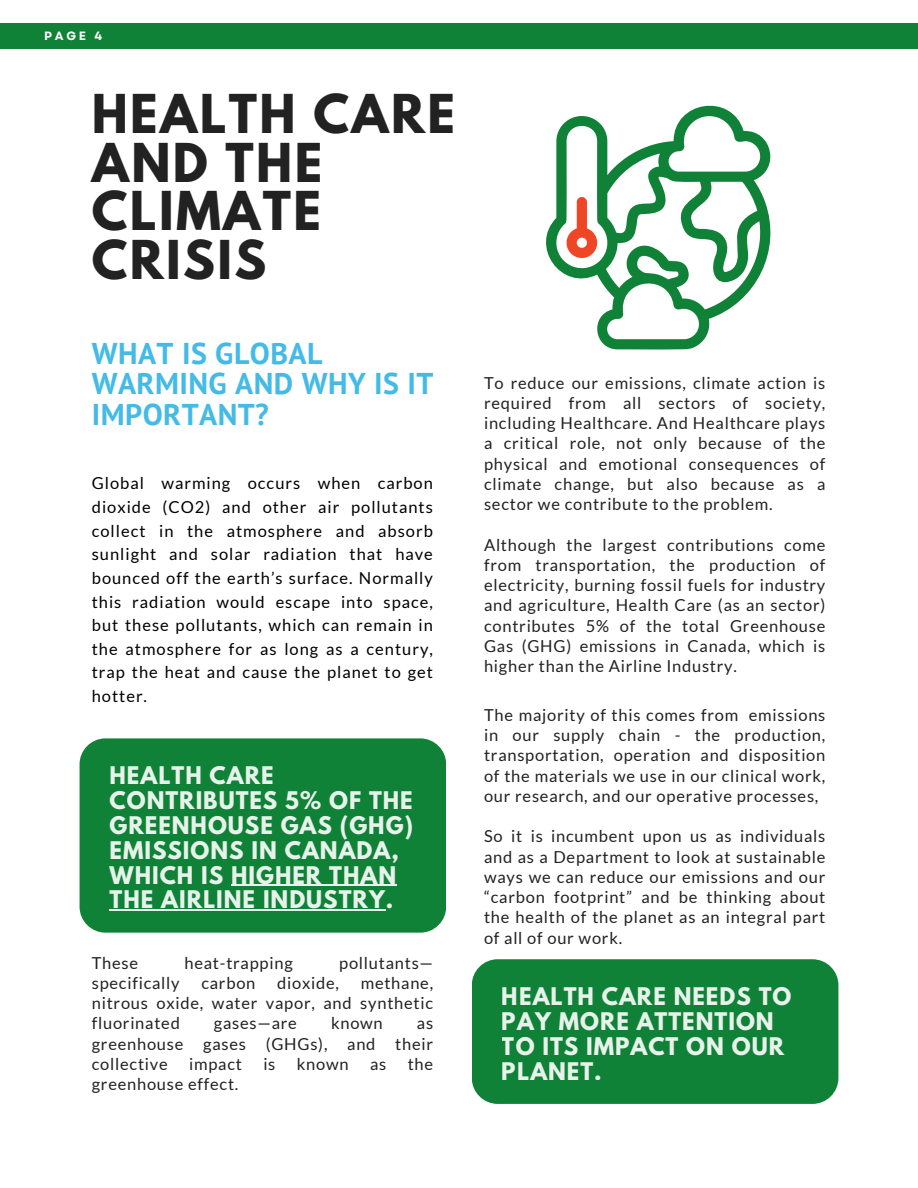
<style>
.page{position:relative;width:918px;height:1188px;background:#fff}
.page>*{position:absolute;margin:0;border:0;box-sizing:border-box;transform-origin:0 0}
.t1{font:700 47.4px/48.8px "League Spartan";letter-spacing:.05em;color:#222}
.t2{font:700 30px/30.3px "PT Sans";letter-spacing:.015em;color:#44bae7}
.t3{font:700 21.6px/24.8px "League Spartan";letter-spacing:.045em;color:#fff}
.t4{font:16.5px/20.2px "Lato";letter-spacing:.045em;color:#222;text-align:justify}
.t5{font:16.5px/23.7px "Lato";letter-spacing:.06em;color:#000;text-align:justify}
.t6{font:700 12px "Garet";color:#fff}
</style>
<div class="page">
<div style="left:0;top:24px;width:918px;height:25px;background:#108237"></div>
<div style="left:80px;top:738px;width:366px;height:195px;background:#108237;border-radius:26px"></div>
<hr style="left:231px;top:885px;width:166px;height:1px;background:#fff">
<hr style="left:110px;top:909px;width:276px;height:2px;background:#fff">
<svg style="left:546px;top:105px;width:225px;height:245px"></svg>
<div style="left:472px;top:959px;width:366px;height:145px;background:#108237;border-radius:26px"></div>
<p class="t6" style="left:44px;top:27px;width:60px">PAGE 4</p>
<p class="t1" style="left:92px;top:95px;width:365px">HEALTH CARE<br>AND THE<br>CLIMATE<br>CRISIS</p>
<p class="t2" style="left:92px;top:338px;width:343px">WHAT IS GLOBAL<br>WARMING AND WHY IS IT<br>IMPORTANT?</p>
<p class="t5" style="left:92px;top:471px;width:343px">Global warming occurs when carbon dioxide (CO2) and other air pollutants collect in the atmosphere and absorb sunlight and solar radiation that have bounced off the earth’s surface. Normally this radiation would escape into space, but these pollutants, which can remain in the atmosphere for as long as a century, trap the heat and cause the planet to get hotter.</p>
<h3 class="t3" style="left:110px;top:766px;width:305px">HEALTH CARE<br>CONTRIBUTES 5% OF THE<br>GREENHOUSE GAS (GHG)<br>EMISSIONS IN CANADA,<br>WHICH IS HIGHER THAN<br>THE AIRLINE INDUSTRY.</h3>
<p class="t4" style="left:92px;top:952px;width:48px">These</p>
<p class="t4" style="left:185px;top:952px;width:110px">heat-trapping</p>
<p class="t4" style="left:339px;top:952px;width:95px">pollutants—</p>
<p class="t4" style="left:92px;top:972px;width:89px">specifically</p>
<p class="t4" style="left:201px;top:972px;width:56px">carbon</p>
<p class="t4" style="left:277px;top:972px;width:63px">dioxide,</p>
<p class="t4" style="left:92px;top:972px;width:343px;text-indent:269px">methane, nitrous oxide, water vapor, and synthetic fluorinated</p>
<p class="t4" style="left:214px;top:1013px;width:84px">gases—are</p>
<p class="t4" style="left:331px;top:1013px;width:53px">known</p>
<p class="t4" style="left:92px;top:1013px;width:343px;text-indent:325px">as greenhouse gases (GHGs), and their collective</p>
<p class="t4" style="left:189px;top:1053px;width:54px">impact</p>
<p class="t4" style="left:263px;top:1053px;width:14px">is</p>
<p class="t4" style="left:297px;top:1053px;width:53px">known</p>
<p class="t4" style="left:370px;top:1053px;width:18px">as</p>
<p class="t4" style="left:408px;top:1053px;width:27px">the</p>
<p class="t4" style="left:92px;top:1074px;width:148px">greenhouse effect.</p>
<p class="t4" style="left:484px;top:372px;width:343px">To reduce our emissions, climate action is required from all sectors of society, including Healthcare. And Healthcare plays a critical role, not only because of the physical and emotional consequences of climate change, but also because as a sector we contribute to the problem.</p>
<p class="t4" style="left:484px;top:534px;width:343px">Although the largest contributions come from transportation, the production of electricity, burning fossil fuels for industry and agriculture, Health Care (as an sector) contributes 5% of the total Greenhouse Gas (GHG) emissions in Canada, which is higher than the Airline Industry.</p>
<p class="t4" style="left:484px;top:704px;width:343px">The majority of this comes from emissions in our supply chain - the production, transportation, operation and disposition of the materials we use in our clinical work, our research, and our operative processes,</p>
<p class="t4" style="left:484px;top:826px;width:343px">So it is incumbent upon us as individuals and as a Department to look at sustainable ways we can reduce our emissions and our “carbon footprint” and be thinking about the health of the planet as an integral part of all of our work.</p>
<h3 class="t3" style="left:502px;top:987px;width:291px">HEALTH CARE NEEDS TO<br>PAY MORE ATTENTION<br>TO ITS IMPACT ON OUR<br>PLANET.</h3>
</div>
